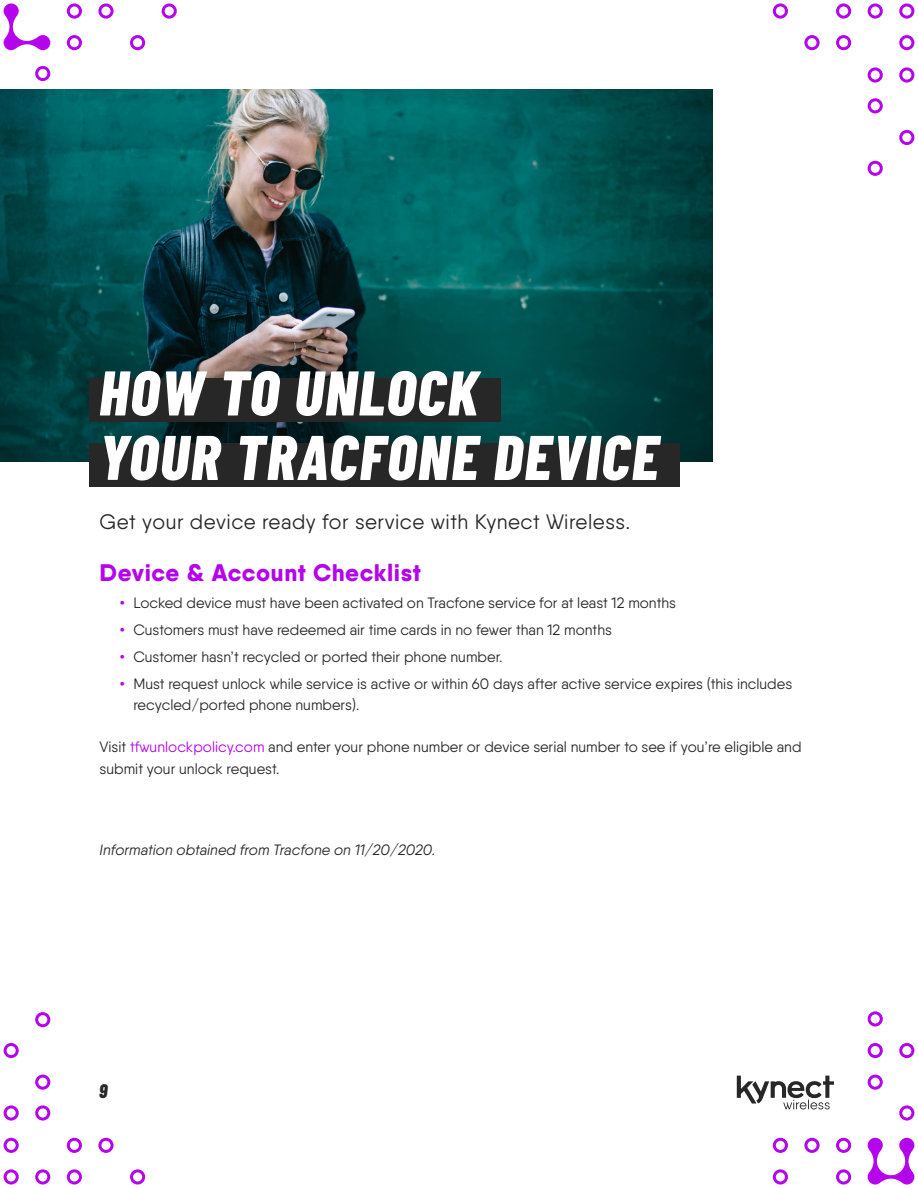
<style>
.page{position:relative;width:918px;height:1188px;background:#fff}
.page>*{position:absolute;margin:0;border:0;box-sizing:border-box;transform-origin:0 0}
.t1{font:italic 800 63px/64.5px "Barlow Condensed";letter-spacing:.025em;color:#fff}
.t2{font:800 24px "Qanelas Soft";letter-spacing:.025em;color:#b503eb}
.t3{font:21px "Qanelas Soft";letter-spacing:.025em;color:#282728}
.t4{font:italic 800 19.5px "Barlow Condensed";color:#282728}
.t5{font:15px/21px "Qanelas Soft";color:#282728}
.t6{font:italic 15px "Qanelas Soft";color:#282728}
.s1{font-weight:600;color:#b503eb}
.s2{color:#b503eb}
</style>
<div class="page">
<svg style="left:737px;top:1076px;width:97px;height:33px"></svg>
<svg style="left:35px;top:66px;width:15px;height:15px"></svg>
<svg style="left:98px;top:3px;width:16px;height:16px"></svg>
<svg style="left:162px;top:3px;width:15px;height:16px"></svg>
<svg style="left:67px;top:35px;width:15px;height:15px"></svg>
<svg style="left:67px;top:3px;width:15px;height:16px"></svg>
<svg style="left:130px;top:35px;width:15px;height:15px"></svg>
<svg style="left:4px;top:3px;width:46px;height:47px"></svg>
<svg style="left:4px;top:1043px;width:15px;height:15px"></svg>
<svg style="left:130px;top:1169px;width:15px;height:16px"></svg>
<svg style="left:35px;top:1012px;width:15px;height:15px"></svg>
<svg style="left:35px;top:1105px;width:15px;height:16px"></svg>
<svg style="left:35px;top:1075px;width:15px;height:15px"></svg>
<svg style="left:98px;top:1138px;width:16px;height:15px"></svg>
<svg style="left:67px;top:1138px;width:15px;height:15px"></svg>
<svg style="left:4px;top:1105px;width:15px;height:16px"></svg>
<svg style="left:67px;top:1169px;width:15px;height:16px"></svg>
<svg style="left:35px;top:1169px;width:15px;height:16px"></svg>
<svg style="left:4px;top:1138px;width:15px;height:15px"></svg>
<svg style="left:4px;top:1169px;width:15px;height:16px"></svg>
<svg style="left:868px;top:1075px;width:15px;height:15px"></svg>
<svg style="left:836px;top:1138px;width:15px;height:15px"></svg>
<svg style="left:773px;top:1169px;width:15px;height:16px"></svg>
<svg style="left:804px;top:1138px;width:16px;height:15px"></svg>
<svg style="left:773px;top:1138px;width:15px;height:15px"></svg>
<svg style="left:836px;top:1169px;width:15px;height:16px"></svg>
<svg style="left:899px;top:1105px;width:15px;height:16px"></svg>
<svg style="left:899px;top:1043px;width:15px;height:15px"></svg>
<svg style="left:868px;top:1043px;width:15px;height:15px"></svg>
<svg style="left:868px;top:1011px;width:15px;height:16px"></svg>
<svg style="left:868px;top:1138px;width:46px;height:47px"></svg>
<svg style="left:899px;top:130px;width:15px;height:15px"></svg>
<svg style="left:773px;top:3px;width:15px;height:16px"></svg>
<svg style="left:868px;top:161px;width:15px;height:15px"></svg>
<svg style="left:868px;top:67px;width:15px;height:16px"></svg>
<svg style="left:868px;top:98px;width:15px;height:15px"></svg>
<svg style="left:804px;top:35px;width:16px;height:15px"></svg>
<svg style="left:836px;top:35px;width:15px;height:15px"></svg>
<svg style="left:899px;top:67px;width:15px;height:16px"></svg>
<svg style="left:836px;top:3px;width:15px;height:16px"></svg>
<svg style="left:868px;top:3px;width:15px;height:16px"></svg>
<svg style="left:899px;top:35px;width:15px;height:15px"></svg>
<svg style="left:899px;top:3px;width:15px;height:16px"></svg>
<img style="left:0;top:90px;width:713px;height:372px">
<div style="left:90px;top:378px;width:411px;height:44px;background:#282728"></div>
<div style="left:90px;top:443px;width:590px;height:43px;background:#282728"></div>
<h1 class="t1" style="left:99px;top:358px;width:561px">HOW TO UNLOCK<br>YOUR TRACFONE DEVICE</h1>
<h3 class="t3" style="left:100px;top:509px;width:532px">Get your device ready for service with Kynect Wireless.</h3>
<h2 class="t2" style="left:100px;top:558px;width:323px">Device &amp; Account Checklist</h2>
<p class="t5" style="left:120px;top:592px;width:558px"><span class="s1">•</span> Locked device must have been activated on Tracfone service for at least 12 months</p>
<p class="t5" style="left:120px;top:619px;width:494px"><span class="s1">•</span> Customers must have redeemed air time cards in no fewer than 12 months</p>
<p class="t5" style="left:120px;top:646px;width:384px"><span class="s1">•</span> Customer hasn’t recycled or ported their phone number.</p>
<p class="t5" style="left:133px;top:673px;width:660px;text-indent:-14px"><span class="s1">•</span> Must request unlock while service is active or within 60 days after active service expires (this includes recycled/ported phone numbers).</p>
<p class="t5" style="left:100px;top:736px;width:704px;line-height:21.6px">Visit <span class="s2">tfwunlockpolicy.com</span> and enter your phone number or device serial number to see if you’re eligible and submit your unlock request.</p>
<p class="t6" style="left:100px;top:840px;width:337px">Information obtained from Tracfone on 11/20/2020.</p>
<h3 class="t4" style="left:99px;top:1077px;width:10px">9</h3>
</div>
